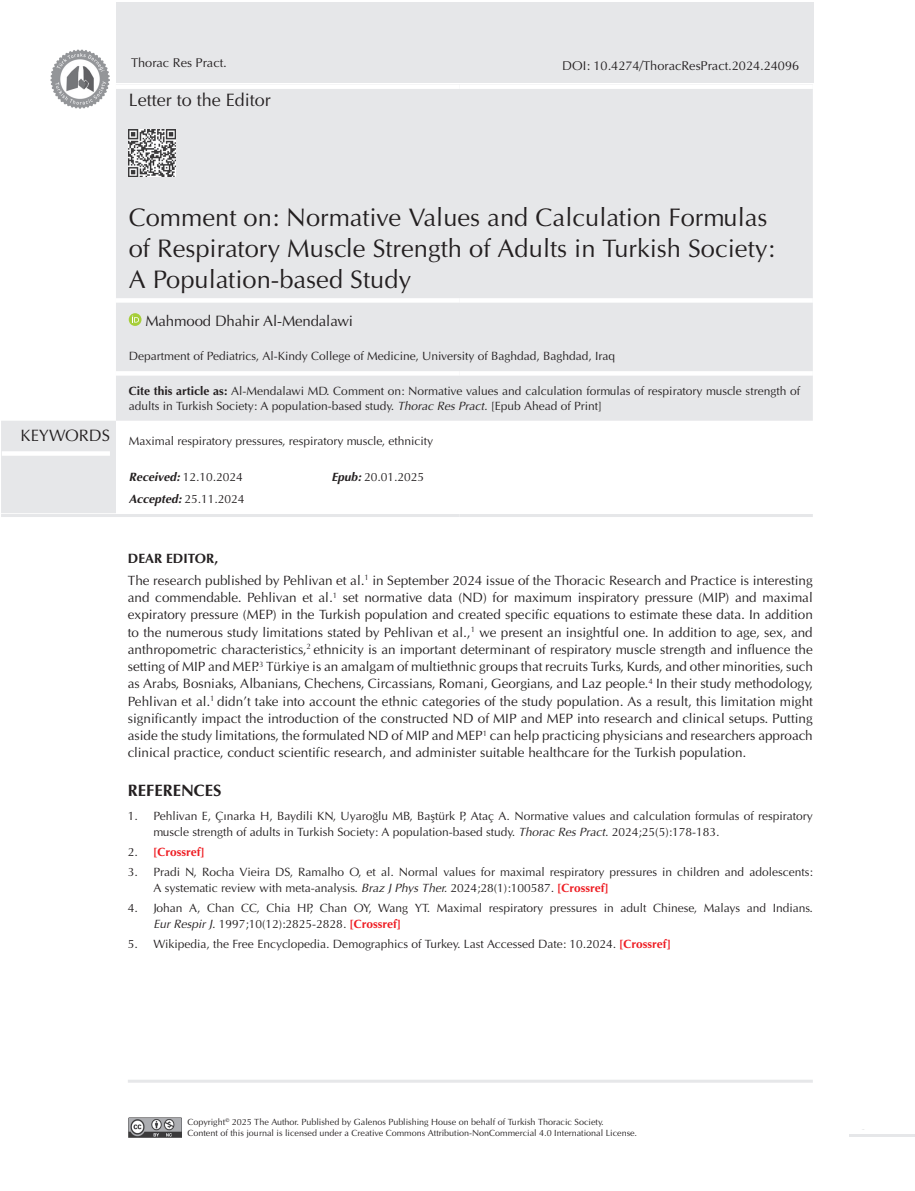
<style>
.page{position:relative;width:915px;height:1191px;background:#fff}
.page>*{position:absolute;margin:0;border:0;box-sizing:border-box;transform-origin:0 0}
.BASLIK{font:25.5px/30.6px "Optima Normal Tr";color:#231f20}
.TARZ{font:18px "Optima Normal Tr";color:#231f20}
.ANA_BASLIK{font:16.5px "Optima Bold Tr";color:#231f20}
.t1{font:16.5px "Optima Normal Tr";color:#231f20}
.YAZARLAR{font:15px "Optima Normal Tr";letter-spacing:-.01em;color:#231f20}
.YAZI{font:13.5px/17.2px "Optima Normal Tr";color:#231f20;text-align:justify}
.ARA-BASLIK{font:13.5px "Optima Bold Tr";color:#231f20}
.SAYFA_ARALIK{font:12.75px "Optima Normal Tr";color:#231f20}
.CİTE_AS{font:12px/15.8px "Optima Normal Tr";color:#231f20}
.KURUMLAR{font:12px "Optima Normal Tr";color:#231f20}
.ÖZET{font:12px "Optima Normal Tr";color:#231f20}
.RECEİVE{font:12px "Optima Normal Tr";color:#231f20}
.t2{font:12px "Optima Bold Tr";color:#ee1d23}
.t3{font:9px/10.8px "Optima Normal Tr";color:#231f20}
.s1{font-family:"Optima Bold Tr"}
.s2{font-family:"Optima Italic Tr"}
.s3{font-family:"Optima Tr";font-weight:700;font-style:italic}
.s4{font-family:"Optima Normal Tr";color:#231f20}
.s5{font-family:"Optima Bold Tr";color:#ee1d23}
</style>
<div class="page">
<hr style="left:128px;top:1079px;width:684px;height:3px;background:#e6e7e9">
<hr style="left:849px;top:1134px;width:65px;height:2px;background:#e6e7e9">
<img style="left:128px;top:1118px;width:54px;height:19px">
<img style="left:50px;top:49px;width:60px;height:35px">
<svg style="left:1px;top:84px;width:811px;height:429px;fill:#e6e7e9"></svg>
<div style="left:116px;top:84px;width:343px;height:5px;background:#fff"></div>
<div style="left:459px;top:84px;width:353px;height:5px;background:#fff"></div>
<div style="left:116px;top:298px;width:343px;height:5px;background:#fff"></div>
<div style="left:459px;top:298px;width:353px;height:5px;background:#fff"></div>
<div style="left:116px;top:371px;width:343px;height:5px;background:#fff"></div>
<div style="left:459px;top:371px;width:353px;height:5px;background:#fff"></div>
<hr style="left:1px;top:514px;width:115px;height:3px;background:#e6e7e9">
<hr style="left:116px;top:514px;width:343px;height:3px;background:#e6e7e9">
<hr style="left:459px;top:514px;width:353px;height:3px;background:#e6e7e9">
<img style="left:129px;top:130px;width:47px;height:47px">
<svg style="left:129px;top:313px;width:12px;height:13px"></svg>
<svg style="left:132px;top:315px;width:7px;height:7px"></svg>
<div style="left:2px;top:451px;width:108px;height:5px;background:#fff"></div>
<div style="left:116px;top:2px;width:697px;height:80px;background:#e6e7e9"></div>
<p class="TARZ" style="left:129px;top:89px;width:144px">Letter to the Editor</p>
<p class="SAYFA_ARALIK" style="left:562px;top:58px;width:238px">DOI: 10.4274/ThoracResPract.2024.24096</p>
<p class="BASLIK" style="left:129px;top:202px;width:647px">Comment on: Normative Values and Calculation Formulas of Respiratory Muscle Strength of Adults in Turkish Society:<br>A Population-based Study</p>
<p class="YAZARLAR" style="left:145px;top:312px;width:209px">Mahmood Dhahir Al-Mendalawi</p>
<p class="KURUMLAR" style="left:129px;top:349px;width:488px">Department of Pediatrics, Al-Kindy College of Medicine, University of Baghdad, Baghdad, Iraq</p>
<p class="CİTE_AS" style="left:129px;top:384px;width:672px;line-height:15px"><span class="s1">Cite this article as:</span> Al-Mendalawi MD. Comment on: Normative values and calculation formulas of respiratory muscle strength of adults in Turkish Society: A population-based study. <span class="s2">Thorac Res Pract.</span> [Epub Ahead of Print]</p>
<p class="t1" style="left:21px;top:426px;width:91px">KEYWORDS</p>
<p class="ÖZET" style="left:129px;top:433px;width:306px">Maximal respiratory pressures, respiratory muscle, ethnicity</p>
<p class="RECEİVE" style="left:129px;top:470px;width:116px"><span class="s3">Received:</span> 12.10.2024</p>
<p class="RECEİVE" style="left:129px;top:491px;width:117px"><span class="s3">Accepted:</span> 25.11.2024</p>
<p class="ARA-BASLIK" style="left:128px;top:550px;width:92px">DEAR EDITOR,</p>
<p class="YAZI" style="left:128px;top:571px;width:686px">The research published by Pehlivan et al.<sup>1</sup> in September 2024 issue of the Thoracic Research and Practice is interesting and commendable. Pehlivan et al.<sup>1</sup> set normative data (ND) for maximum inspiratory pressure (MIP) and maximal expiratory pressure (MEP) in the Turkish population and created specific equations to estimate these data. In addition to the numerous study limitations stated by Pehlivan et al.,<sup>1</sup> we present an insightful one. In addition to age, sex, and anthropometric characteristics,<sup>2</sup> ethnicity is an important determinant of respiratory muscle strength and influence the setting of MIP and MEP.<sup>3</sup> Türkiye is an amalgam of multiethnic groups that recruits Turks, Kurds, and other minorities, such as Arabs, Bosniaks, Albanians, Chechens, Circassians, Romani, Georgians, and Laz people.<sup>4</sup> In their study methodology, Pehlivan et al.<sup>1</sup> didn’t take into account the ethnic categories of the study population. As a result, this limitation might significantly impact the introduction of the constructed ND of MIP and MEP into research and clinical setups. Putting aside the study limitations, the formulated ND of MIP and MEP<sup>1</sup> can help practicing physicians and researchers approach clinical practice, conduct scientific research, and administer suitable healthcare for the Turkish population.</p>
<p class="ANA_BASLIK" style="left:128px;top:780px;width:95px">REFERENCES</p>
<p class="CİTE_AS" style="left:153px;top:808px;width:660px;text-indent:-26px">1. Pehlivan E, Çınarka H, Baydili KN, Uyaroğlu MB, Baştürk P, Ataç A. Normative values and calculation formulas of respiratory muscle strength of adults in Turkish Society: A population-based study. <span class="s2">Thorac Res Pract</span>. 2024;25(5):178-183.</p>
<p class="t2" style="left:128px;top:844px;width:78px"><span class="s4">2.</span> [Crossref]</p>
<p class="CİTE_AS" style="left:153px;top:864px;width:660px;text-indent:-26px">3. Pradi N, Rocha Vieira DS, Ramalho O, et al. Normal values for maximal respiratory pressures in children and adolescents:<br>A systematic review with meta-analysis. <span class="s2">Braz J Phys Ther.</span> 2024;28(1):100587. <span class="s5">[Crossref]</span></p>
<p class="CİTE_AS" style="left:153px;top:900px;width:660px;text-indent:-26px">4. Johan A, Chan CC, Chia HP, Chan OY, Wang YT. Maximal respiratory pressures in adult Chinese, Malays and Indians.<br><span class="s2">Eur Respir J</span>. 1997;10(12):2825-2828. <span class="s5">[Crossref]</span></p>
<p class="CİTE_AS" style="left:128px;top:935px;width:544px">5. Wikipedia, the Free Encyclopedia. Demographics of Turkey. Last Accessed Date: 10.2024. <span class="s5">[Crossref]</span></p>
<p class="t3" style="left:187px;top:1116px;width:451px">Copyright<sup>©</sup> 2025 The Author. Published by Galenos Publishing House on behalf of Turkish Thoracic Society.<br>Content of this journal is licensed under a Creative Commons Attribution-NonCommercial 4.0 International License.</p>
</div>
